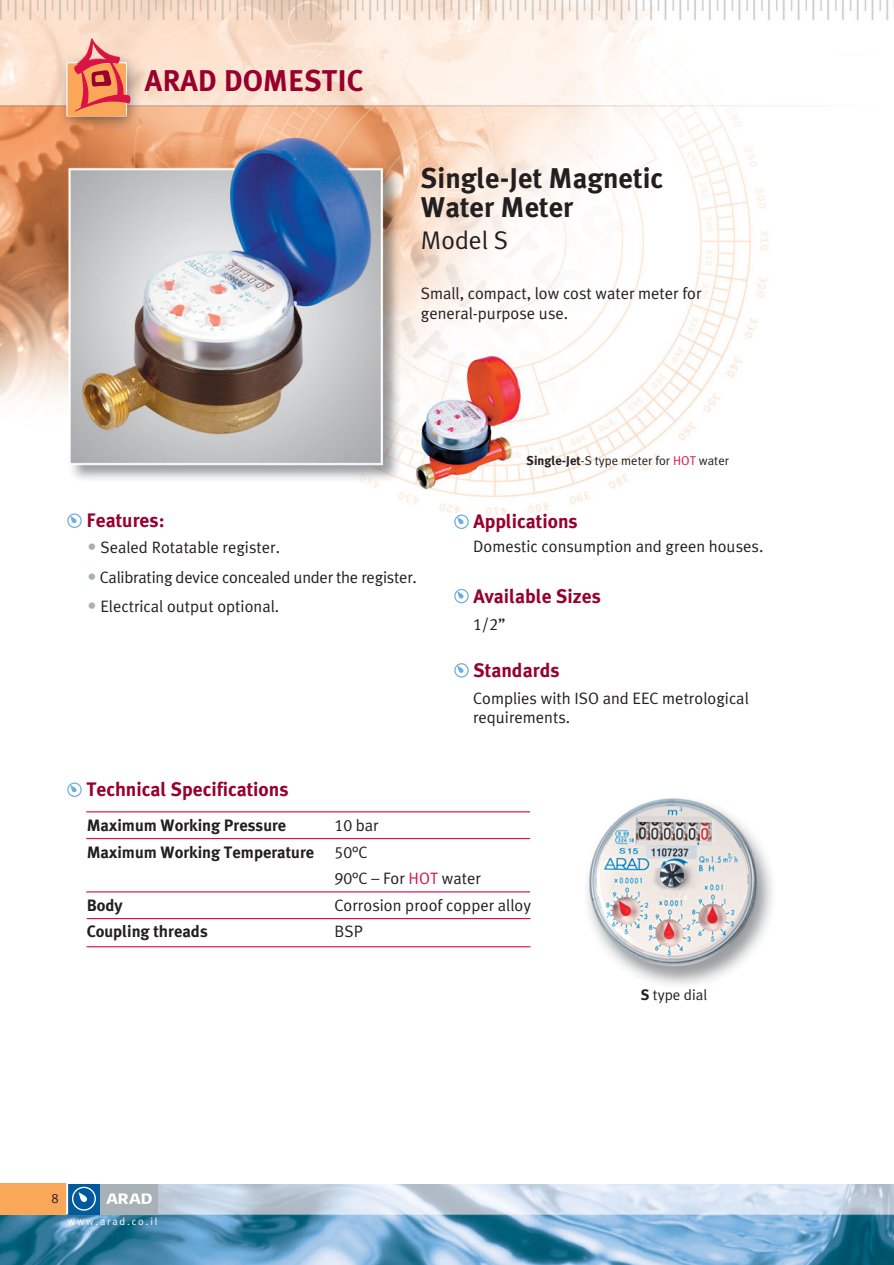
<style>
.page{position:relative;width:894px;height:1265px;background:#fff}
.page>*{position:absolute;margin:0;border:0;box-sizing:border-box;transform-origin:0 0}
.t1{font:700 30px "Breeze COM";color:#98002e}
.t2{font:700 28.5px/28.5px "Breeze COM";color:#231f20}
.t3{font:25.5px "Breeze COM";color:#231f20}
.t4{font:700 19.5px "Breeze COM";color:#98002e}
.t5{font:16.5px/26.5px "Breeze COM";color:#231f20}
.t6{font:700 16.5px/26.5px "Breeze COM";color:#231f20}
.t7{font:15px "Breeze COM";color:#231f20}
.t8{font:13.5px "Breeze COM";color:#231f20}
.t9{font:12.75px "Breeze COM";color:#231f20}
.t10{font:10.5px "Breeze COM";letter-spacing:.175em;color:#fff}
.s1{font-weight:700}
.s2{color:#d91344}
.s3{font-size:18px;color:#a7b1b7}
</style>
<div class="page">
<img style="left:0;top:0;width:894px;height:1264px">
<div style="left:68px;top:64px;width:58px;height:52px;background:#faa759"></div>
<svg style="left:73px;top:39px;width:58px;height:73px"></svg>
<img style="left:571px;top:783px;width:221px;height:220px">
<div style="left:67px;top:513px;width:15px;height:15px;border:1px solid #6caedf;border-radius:50%"></div>
<svg style="left:70px;top:516px;width:7px;height:8px"></svg>
<div style="left:454px;top:514px;width:15px;height:15px;border:1px solid #6caedf;border-radius:50%"></div>
<svg style="left:457px;top:517px;width:7px;height:8px"></svg>
<div style="left:454px;top:588px;width:15px;height:15px;border:1px solid #6caedf;border-radius:50%"></div>
<svg style="left:457px;top:591px;width:7px;height:8px"></svg>
<div style="left:68px;top:1182px;width:90px;height:31px;background:#a7b1b7"></div>
<svg style="left:68px;top:1182px;width:32px;height:31px"></svg>
<div style="left:72px;top:1186px;width:24px;height:24px;border:1px solid #fff;border-radius:50%"></div>
<svg style="left:78px;top:1191px;width:10px;height:11px"></svg>
<svg style="left:106px;top:1193px;width:46px;height:10px"></svg>
<div style="left:0;top:1172px;width:894px;height:10px;background:#fff"></div>
<div style="left:454px;top:663px;width:15px;height:14px;border:1px solid #6caedf;border-radius:50%"></div>
<svg style="left:457px;top:665px;width:7px;height:8px"></svg>
<div style="left:67px;top:782px;width:15px;height:14px;border:1px solid #6caedf;border-radius:50%"></div>
<svg style="left:70px;top:785px;width:7px;height:8px"></svg>
<div style="left:0;top:1182px;width:66px;height:32px;background:#faa759"></div>
<hr style="left:66px;top:1178px;width:2px;height:35px;background:#fff">
<hr style="left:86px;top:811px;width:444px;height:1px;background:#d91344">
<hr style="left:86px;top:837px;width:444px;height:2px;background:#d91344">
<hr style="left:87px;top:946px;width:443px;height:1px;background:#d91344">
<hr style="left:86px;top:891px;width:444px;height:1px;background:#d91344">
<hr style="left:87px;top:917px;width:443px;height:2px;background:#d91344">
<h1 class="t1" style="left:145px;top:69px;width:220px">ARAD DOMESTIC</h1>
<h2 class="t2" style="left:421px;top:165px;width:243px">Single-Jet Magnetic<br>Water Meter</h2>
<h3 class="t3" style="left:421px;top:231px;width:89px">Model S</h3>
<p class="t5" style="left:421px;top:285px;width:282px;line-height:19.5px">Small, compact, low cost water meter for general-purpose use.</p>
<p class="t9" style="left:526px;top:456px;width:204px"><span class="s1">Single-Jet</span>-S type meter for <span class="s2">HOT</span> water</p>
<p class="t4" style="left:86px;top:512px;width:80px">Features:</p>
<p class="t5" style="left:87px;top:535px;width:194px"><span class="s3">•</span> Sealed Rotatable register.</p>
<p class="t5" style="left:87px;top:565px;width:331px"><span class="s3">•</span> Calibrating device concealed under the register.</p>
<p class="t5" style="left:87px;top:594px;width:193px"><span class="s3">•</span> Electrical output optional.</p>
<p class="t4" style="left:473px;top:513px;width:106px">Applications</p>
<p class="t5" style="left:473px;top:534px;width:292px">Domestic consumption and green houses.</p>
<p class="t4" style="left:473px;top:588px;width:129px">Available Sizes</p>
<p class="t5" style="left:473px;top:611px;width:34px">1/2”</p>
<p class="t4" style="left:473px;top:662px;width:88px">Standards</p>
<p class="t5" style="left:473px;top:689px;width:277px;line-height:19.5px">Complies with ISO and EEC metrological requirements.</p>
<p class="t4" style="left:86px;top:781px;width:204px">Technical Specifications</p>
<p class="t6" style="left:87px;top:813px;width:229px">Maximum Working Pressure<br>Maximum Working Temperature</p>
<p class="t6" style="left:87px;top:892px;width:123px">Body<br>Coupling threads</p>
<p class="t5" style="left:334px;top:813px;width:198px">10 bar<br>50°C<br>90°C – For <span class="s2">HOT</span> water<br>Corrosion proof copper alloy<br>BSP</p>
<p class="t7" style="left:641px;top:989px;width:68px"><span class="s1">S</span> type dial</p>
<p class="t8" style="left:51px;top:1192px;width:9px">8</p>
<p class="t10" style="left:68px;top:1217px;width:91px">www.arad.co.il</p>
</div>
